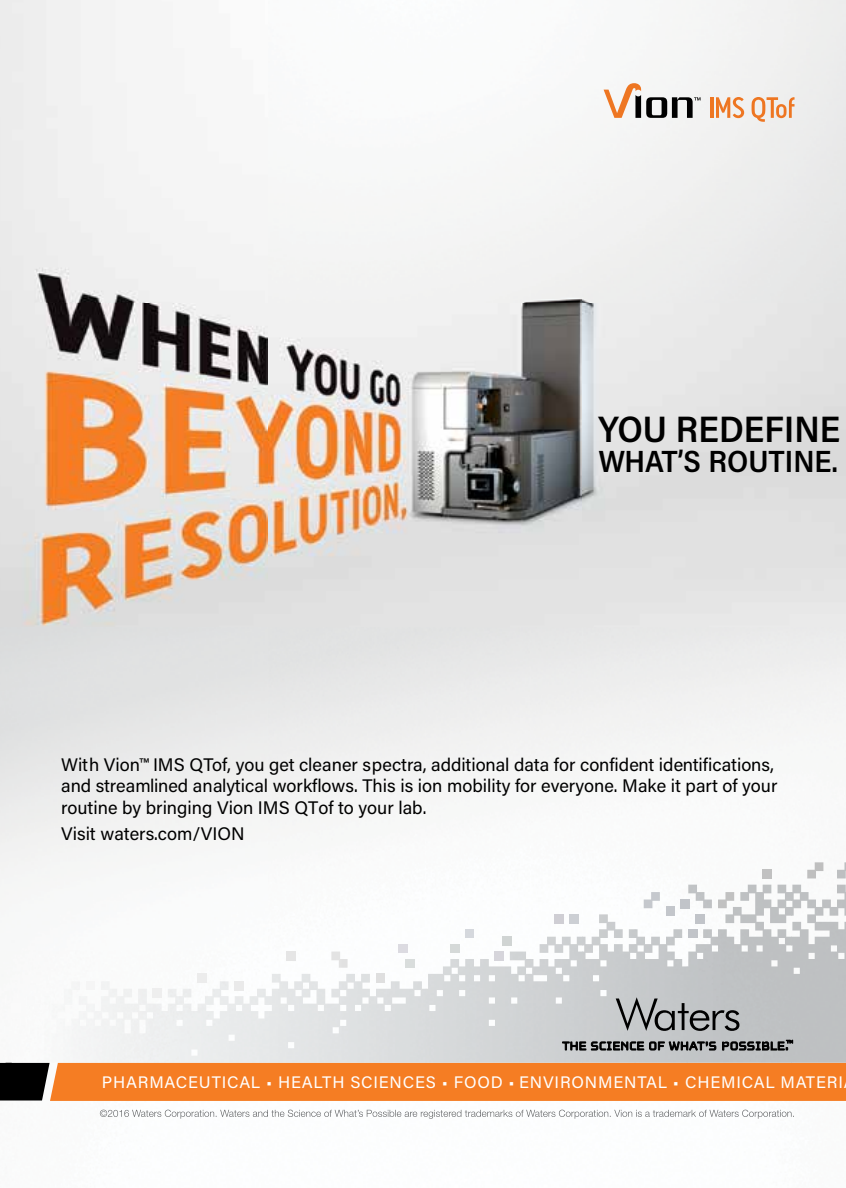
<style>
.page{position:relative;width:846px;height:1188px;background:#fff}
.page>*{position:absolute;margin:0;border:0;box-sizing:border-box;transform-origin:0 0}
.t1{font:600 36.8px "Acumin Pro Semi Cond";color:#000}
.t2{font:600 30.8px "Acumin Pro Semi Cond";color:#000}
.t3{font:18.2px/21.8px "Acumin Pro";color:#000}
.t4{font:16.6px "Acumin Pro";letter-spacing:.05em;color:#fff}
</style>
<div class="page">
<hr style="left:845px;top:0;width:1px;height:59px;background:#008ace">
<img style="left:0;top:0;width:845px;height:951px">
<svg style="left:0;top:1063px;width:845px;height:38px;background:#e77723"></svg>
<img style="left:644px;top:892px;width:16px;height:16px">
<svg style="left:666px;top:907px;width:9px;height:9px"></svg>
<svg style="left:554px;top:914px;width:9px;height:9px"></svg>
<svg style="left:569px;top:914px;width:9px;height:9px"></svg>
<svg style="left:465px;top:929px;width:9px;height:8px"></svg>
<svg style="left:406px;top:959px;width:8px;height:9px"></svg>
<svg style="left:763px;top:870px;width:8px;height:8px"></svg>
<svg style="left:681px;top:900px;width:6px;height:8px"></svg>
<svg style="left:398px;top:944px;width:9px;height:9px"></svg>
<svg style="left:287px;top:952px;width:9px;height:8px"></svg>
<img style="left:331px;top:952px;width:17px;height:16px">
<img style="left:791px;top:833px;width:54px;height:230px">
<img style="left:582px;top:914px;width:53px;height:149px">
<img style="left:687px;top:885px;width:105px;height:178px">
<img style="left:426px;top:937px;width:157px;height:126px">
<img style="left:635px;top:929px;width:52px;height:134px">
<img style="left:0;top:974px;width:426px;height:89px">
<svg style="left:696px;top:914px;width:8px;height:9px"></svg>
<hr style="left:710px;top:97px;width:3px;height:21px;background:#ee7622">
<svg style="left:716px;top:97px;width:28px;height:21px"></svg>
<svg style="left:752px;top:97px;width:43px;height:25px"></svg>
<svg style="left:604px;top:83px;width:97px;height:35px"></svg>
<img style="left:180px;top:1111px;width:614px;height:8px">
<img style="left:100px;top:1110px;width:681px;height:7px">
<svg style="left:562px;top:1039px;width:154px;height:13px;background:#7a7b7c"></svg>
<svg style="left:722px;top:1040px;width:71px;height:10px"></svg>
<svg style="left:616px;top:997px;width:123px;height:34px;background:#96989a"></svg>
<h1 class="t1" style="left:598px;top:403px;width:243px">YOU REDEFINE</h1>
<h2 class="t2" style="left:598px;top:440px;width:241px">WHAT’S ROUTINE.</h2>
<p class="t3" style="left:61px;top:753px;width:718px">With Vion™ IMS QTof, you get cleaner spectra, additional data for confident identifications, and streamlined analytical workflows. This is ion mobility for everyone. Make it part of your routine by bringing Vion IMS QTof to your lab.</p>
<p class="t3" style="left:61px;top:822px;width:185px">Visit waters.com/VION</p>
<p class="t4" style="left:102px;top:1071px;width:743px">PHARMACEUTICAL • HEALTH SCIENCES • FOOD • ENVIRONMENTAL • CHEMICAL MATERI</p>
</div>
